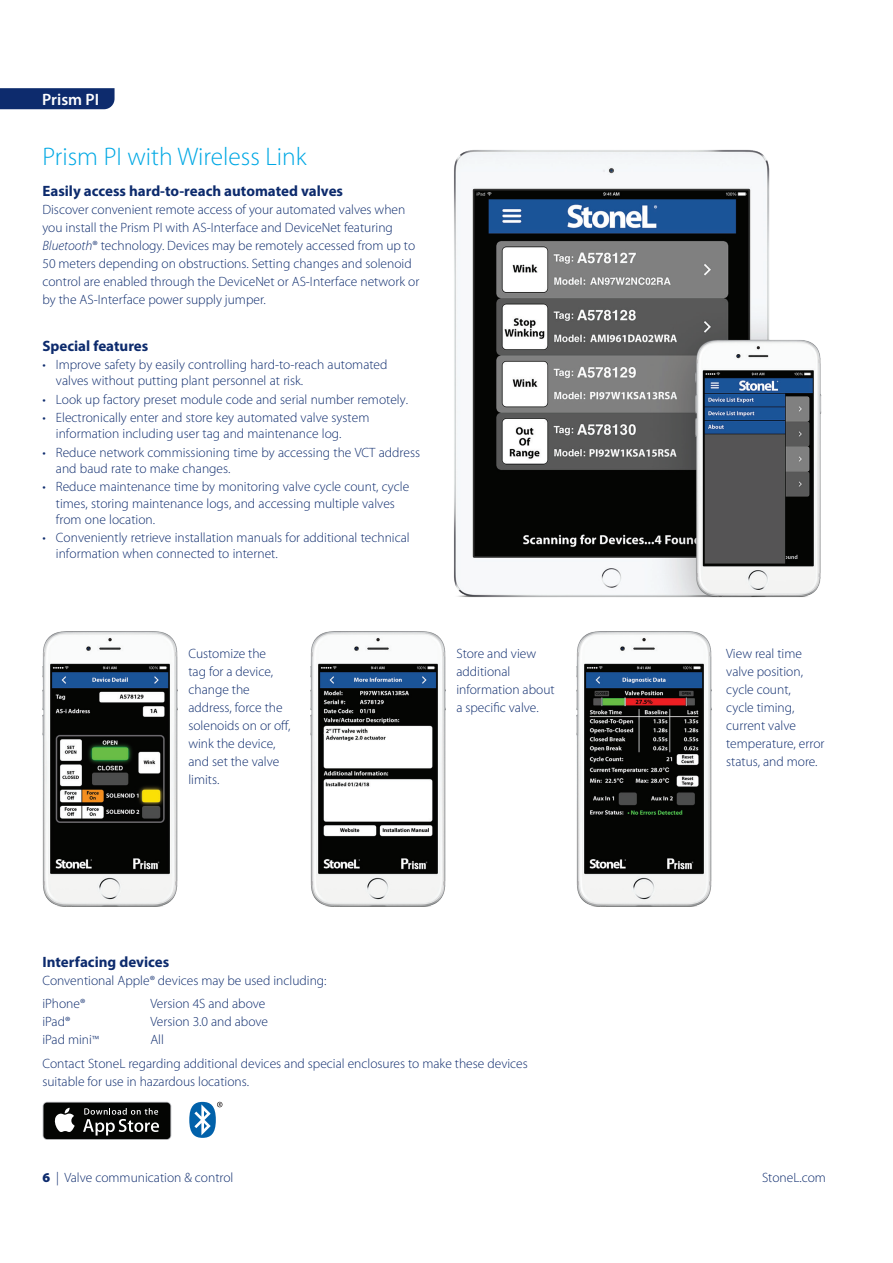
<style>
.page{position:relative;width:893px;height:1263px;background:#fff}
.page>*{position:absolute;margin:0;border:0;box-sizing:border-box;transform-origin:0 0}
.t1{font:300 25.5px "Myriad Pro";color:#00a8e4}
.t2{font:600 16.5px "Myriad Pro";color:#fff}
.t3{font:700 15px "Myriad Pro";color:#0d2b6d}
.t4{font:300 13.5px/18px "Myriad Pro";color:#0d2b6d}
.s1{font-style:italic}
.s2{font-size:12px}
.s3{font-weight:900}
</style>
<div class="page">
<div style="left:0;top:88px;width:115px;height:21px;background:#0d2b6d"></div>
<img style="left:454px;top:149px;width:368px;height:449px">
<img style="left:43px;top:631px;width:134px;height:276px">
<img style="left:576px;top:631px;width:135px;height:276px">
<img style="left:310px;top:631px;width:135px;height:276px">
<svg style="left:43px;top:1102px;width:128px;height:38px"></svg>
<div style="left:44px;top:1103px;width:126px;height:36px;background:#040503;border-radius:4px"></div>
<svg style="left:54px;top:1108px;width:21px;height:24px"></svg>
<svg style="left:83px;top:1108px;width:76px;height:27px"></svg>
<svg style="left:189px;top:1102px;width:33px;height:36px"></svg>
<p class="t2" style="left:42px;top:89px;width:58px">Prism PI</p>
<h1 class="t1" style="left:42px;top:141px;width:266px">Prism PI with Wireless Link</h1>
<p class="t3" style="left:42px;top:181px;width:302px">Easily access hard-to-reach automated valves</p>
<p class="t4" style="left:42px;top:200px;width:378px">Discover convenient remote access of your automated valves when you install the Prism PI with AS-Interface and DeviceNet featuring <span class="s1">Bluetooth</span>® technology. Devices may be remotely accessed from up to 50 meters depending on obstructions. Setting changes and solenoid control are enabled through the DeviceNet or AS‑Interface network or by the AS-Interface power supply jumper.</p>
<p class="t3" style="left:42px;top:336px;width:107px">Special features</p>
<p class="t4" style="left:56px;top:356px;width:333px;line-height:16.2px;text-indent:-14px">• Improve safety by easily controlling hard-to-reach automated valves without putting plant personnel at risk.</p>
<p class="t4" style="left:42px;top:390px;width:367px">• Look up factory preset module code and serial number remotely.</p>
<p class="t4" style="left:56px;top:409px;width:315px;line-height:16.2px;text-indent:-14px">• Electronically enter and store key automated valve system information including user tag and maintenance log.</p>
<p class="t4" style="left:56px;top:444px;width:366px;line-height:16.2px;text-indent:-14px">• Reduce network commissioning time by accessing the VCT address and baud rate to make changes.</p>
<p class="t4" style="left:56px;top:479px;width:355px;line-height:16.2px;text-indent:-14px">• Reduce maintenance time by monitoring valve cycle count, cycle times, storing maintenance logs, and accessing multiple valves from one location.</p>
<p class="t4" style="left:56px;top:529px;width:355px;line-height:16.2px;text-indent:-14px">• Conveniently retrieve installation manuals for additional technical information when connected to internet.</p>
<p class="t4" style="left:188px;top:645px;width:104px">Customize the<br>tag for a device, change the address, force the solenoids on or off, wink the device, and set the valve limits.</p>
<p class="t4" style="left:456px;top:645px;width:100px">Store and view additional information about a specific valve.</p>
<p class="t4" style="left:726px;top:645px;width:100px">View real time valve position, cycle count,<br>cycle timing, current valve temperature, error status, and more.</p>
<p class="t3" style="left:42px;top:952px;width:128px">Interfacing devices</p>
<p class="t4" style="left:42px;top:968px;width:286px;line-height:23.4px">Conventional Apple® devices may be used including: iPhone®</p>
<p class="t4" style="left:150px;top:994px;width:117px">Version 4S and above</p>
<p class="t4" style="left:42px;top:1012px;width:29px">iPad®</p>
<p class="t4" style="left:150px;top:1012px;width:119px">Version 3.0 and above</p>
<p class="t4" style="left:42px;top:1030px;width:58px">iPad mini<span class="s2">™</span></p>
<p class="t4" style="left:42px;top:1028px;width:487px;line-height:23.4px;text-indent:108px">All<br>Contact StoneL regarding additional devices and special enclosures to make these devices</p>
<p class="t4" style="left:42px;top:1072px;width:208px">suitable for use in hazardous locations.</p>
<p class="t4" style="left:42px;top:1168px;width:193px"><span class="s3">6</span> | Valve communication &amp; control</p>
<p class="t4" style="left:762px;top:1168px;width:65px">StoneL.com</p>
</div>
